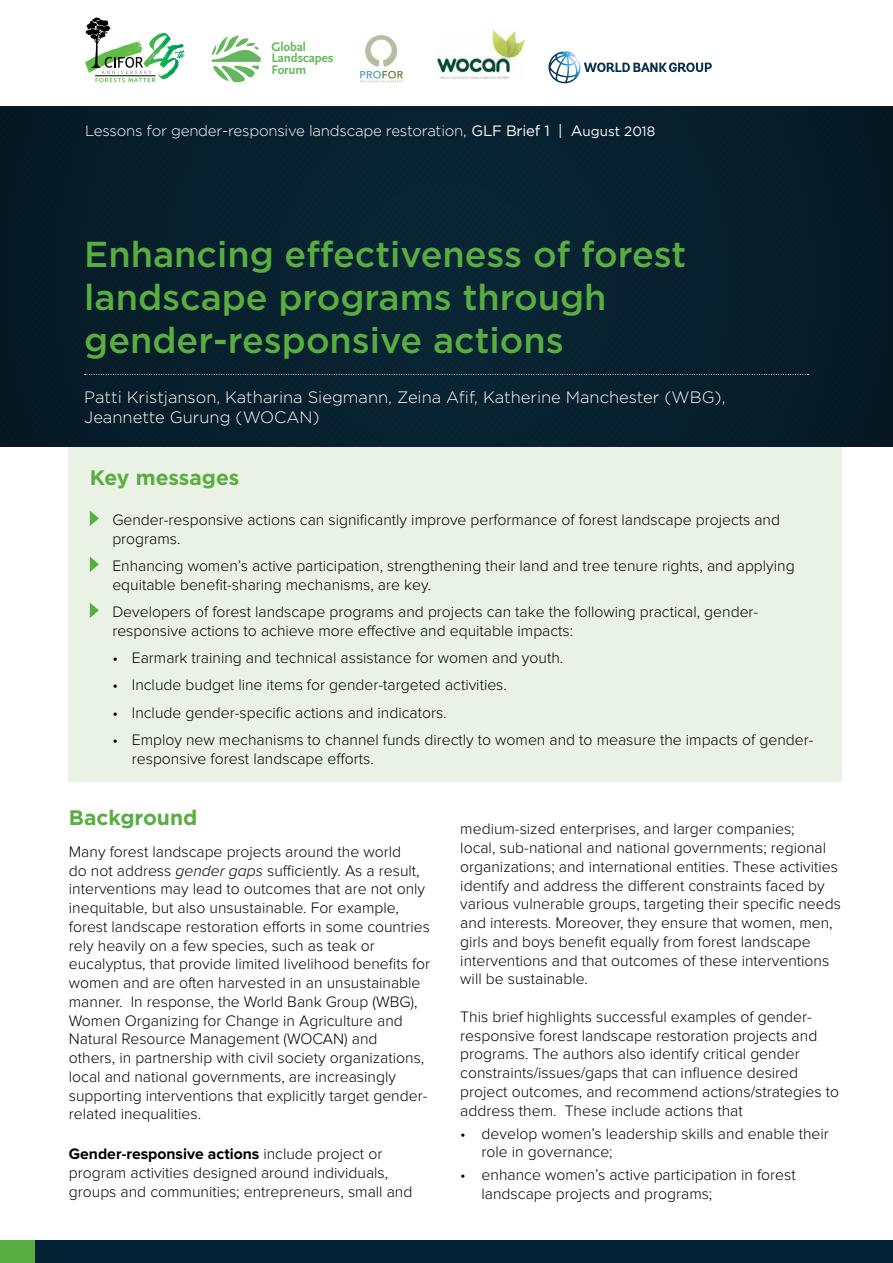
<style>
.page{position:relative;width:893px;height:1263px;background:#fff}
.page>*{position:absolute;margin:0;border:0;box-sizing:border-box;transform-origin:0 0}
.t1{font:500 36px/43.2px "Gotham";color:#59ad41}
.t2{font:700 21px "Gotham";color:#59ad41}
.t3{font:300 16.5px/19.8px "Gotham";color:#fff}
.t4{font:300 15.75px/18.8px "Proxima Nova";color:#000}
.t5{font:300 15px "Gotham";letter-spacing:-.015em;color:#fff}
.t6{font:700 12.9px/11.4px "Scala Sans Pro";letter-spacing:-.01em;color:#66b65d}
.s1{font-size:16.5px}
.s2{font-weight:400}
.s3{font-weight:400;font-size:13.5px}
.s4{font-style:italic}
.s5{font-weight:700}
</style>
<div class="page">
<div style="left:69px;top:447px;width:773px;height:335px;background:#e9f2e4"></div>
<div style="left:0;top:106px;width:893px;height:341px;background:#08202d"></div>
<div style="left:0;top:1240px;width:35px;height:23px;background:#59ad41"></div>
<div style="left:35px;top:1240px;width:858px;height:23px;background:#002234"></div>
<svg style="left:90px;top:511px;width:9px;height:15px"></svg>
<svg style="left:90px;top:557px;width:9px;height:15px"></svg>
<svg style="left:90px;top:603px;width:9px;height:15px"></svg>
<svg style="left:175px;top:50px;width:8px;height:8px"></svg>
<svg style="left:85px;top:18px;width:82px;height:64px"></svg>
<svg style="left:212px;top:35px;width:49px;height:47px"></svg>
<img style="left:437px;top:28px;width:88px;height:52px">
<svg style="left:548px;top:52px;width:25px;height:31px"></svg>
<svg style="left:584px;top:63px;width:128px;height:9px"></svg>
<svg style="left:360px;top:35px;width:43px;height:48px"></svg>
<p class="t6" style="left:272px;top:41px;width:63px">Global<br>Landscapes<br>Forum</p>
<p class="t5" style="left:85px;top:121px;width:572px">Lessons for gender-responsive landscape restoration<span class="s1">,</span> <span class="s2">GLF Brief 1 | A</span><span class="s3">ugust 2018</span></p>
<h1 class="t1" style="left:84px;top:232px;width:603px">Enhancing effectiveness of forest landscape programs through gender-responsive actions</h1>
<p class="t3" style="left:84px;top:387px;width:643px">Patti Kristjanson, Katharina Siegmann, Zeina Afif, Katherine Manchester (WBG),<br>Jeannette Gurung (WOCAN)</p>
<h2 class="t2" style="left:90px;top:464px;width:151px">Key messages</h2>
<p class="t4" style="left:112px;top:511px;width:669px">Gender-responsive actions can significantly improve performance of forest landscape projects and programs.</p>
<p class="t4" style="left:112px;top:557px;width:684px">Enhancing women’s active participation, strengthening their land and tree tenure rights, and applying equitable benefit-sharing mechanisms, are key.</p>
<p class="t4" style="left:112px;top:603px;width:647px">Developers of forest landscape programs and projects can take the following practical, gender&shy;responsive actions to achieve more effective and equitable impacts:</p>
<p class="t4" style="left:112px;top:649px;width:452px">• Earmark training and technical assistance for women and youth.</p>
<p class="t4" style="left:112px;top:676px;width:396px">• Include budget line items for gender-targeted activities.</p>
<p class="t4" style="left:112px;top:704px;width:336px">• Include gender-specific actions and indicators.</p>
<p class="t4" style="left:132px;top:731px;width:683px;text-indent:-19px">• Employ new mechanisms to channel funds directly to women and to measure the impacts of gender&shy;responsive forest landscape efforts.</p>
<h2 class="t2" style="left:69px;top:804px;width:130px">Background</h2>
<p class="t4" style="left:69px;top:843px;width:363px">Many forest landscape projects around the world<br>do not address <span class="s4">gender gaps</span> sufficiently. As a result, interventions may lead to outcomes that are not only inequitable, but also unsustainable. For example, forest landscape restoration efforts in some countries rely heavily on a few species, such as teak or eucalyptus, that provide limited livelihood benefits for women and are often harvested in an unsustainable manner. In response, the World Bank Group (WBG), Women Organizing for Change in Agriculture and Natural Resource Management (WOCAN) and<br>others, in partnership with civil society organizations, local and national governments, are increasingly supporting interventions that explicitly target gender&shy;related inequalities.</p>
<p class="t4" style="left:69px;top:1145px;width:345px"><span class="s5">Gender-responsive actions</span> include project or program activities designed around individuals, groups and communities; entrepreneurs, small and</p>
<p class="t4" style="left:460px;top:820px;width:382px">medium-sized enterprises, and larger companies;<br>local, sub-national and national governments; regional organizations; and international entities. These activities identify and address the different constraints faced by various vulnerable groups, targeting their specific needs and interests. Moreover, they ensure that women, men, girls and boys benefit equally from forest landscape interventions and that outcomes of these interventions will be sustainable.</p>
<p class="t4" style="left:460px;top:1008px;width:380px">This brief highlights successful examples of gender&shy;responsive forest landscape restoration projects and programs. The authors also identify critical gender constraints/issues/gaps that can influence desired project outcomes, and recommend actions/strategies to address them. These include actions that</p>
<p class="t4" style="left:482px;top:1124px;width:349px;text-indent:-21px">• develop women’s leadership skills and enable their role in governance;</p>
<p class="t4" style="left:482px;top:1166px;width:316px;text-indent:-21px">• enhance women’s active participation in forest landscape projects and programs;</p>
</div>
